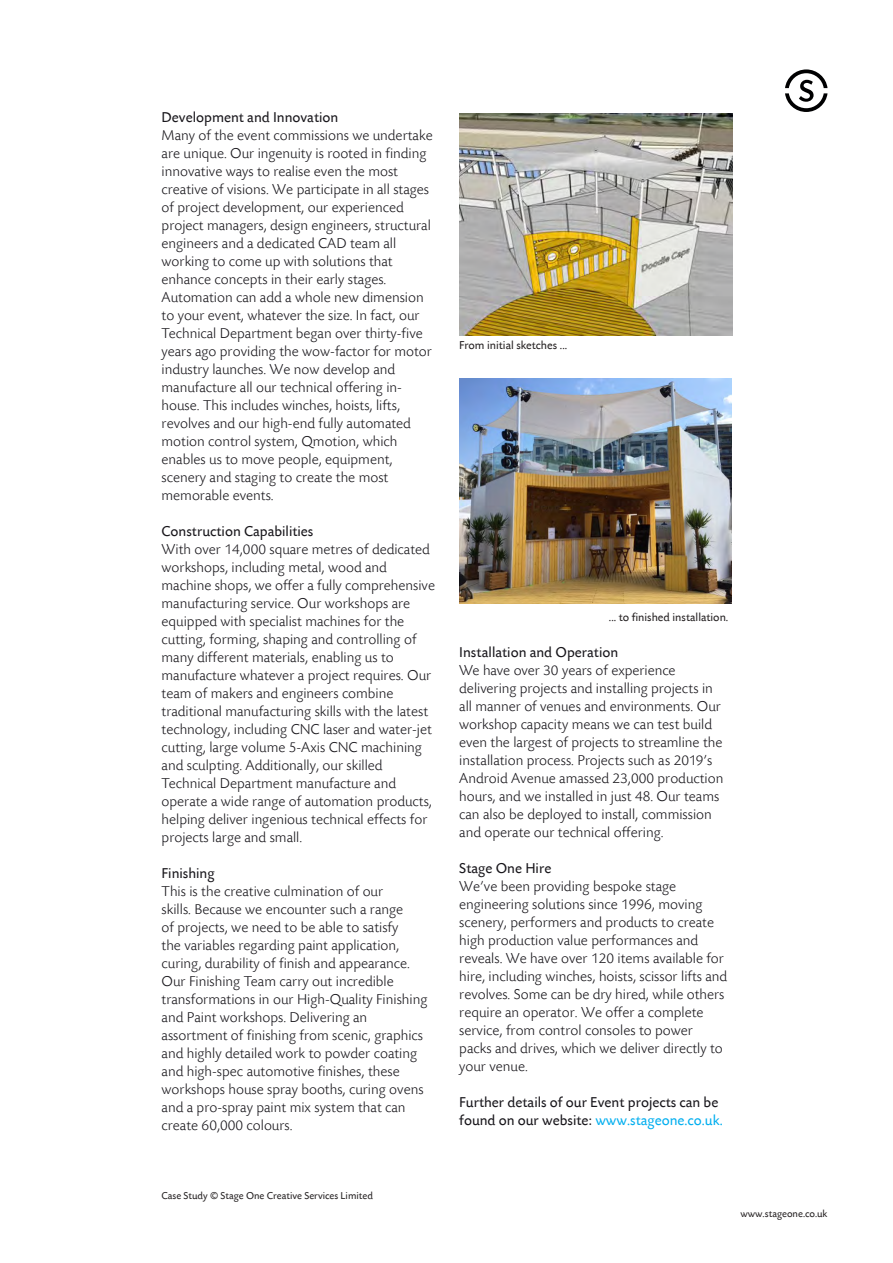
<style>
.page{position:relative;width:893px;height:1263px;background:#fff}
.page>*{position:absolute;margin:0;border:0;box-sizing:border-box;transform-origin:0 0}
.t1{font:300 15px/18px "Today Sans BEF";color:#17151a}
.t2{font:15px/18px "Today Sans BEF";color:#17151a}
.t3{font:12px "Today Sans BEF";color:#231f20}
.t4{font:10.5px "Today Sans BEF";color:#231f20}
.s1{font-weight:400}
.s2{color:#00aeef}
</style>
<div class="page">
<svg style="left:785px;top:69px;width:42px;height:43px"></svg>
<img style="left:459px;top:114px;width:273px;height:222px">
<img style="left:459px;top:379px;width:272px;height:225px">
<p class="t1" style="left:162px;top:109px;width:273px"><span class="s1">Development and Innovation<br></span>Many of the event commissions we undertake are unique. Our ingenuity is rooted in finding innovative ways to realise even the most creative of visions. We participate in all stages of project development, our experienced project managers, design engineers, structural engineers and a dedicated CAD team all working to come up with solutions that enhance concepts in their early stages.<br>Automation can add a whole new dimension to your event, whatever the size. In fact, our Technical Department began over thirty-five years ago providing the wow-factor for motor industry launches. We now develop and manufacture all our technical offering in&shy;house. This includes winches, hoists, lifts, revolves and our high-end fully automated motion control system, Qmotion, which enables us to move people, equipment, scenery and staging to create the most memorable events.</p>
<p class="t1" style="left:162px;top:523px;width:275px"><span class="s1">Construction Capabilities<br></span>With over 14,000 square metres of dedicated workshops, including metal, wood and machine shops, we offer a fully comprehensive manufacturing service. Our workshops are equipped with specialist machines for the cutting, forming, shaping and controlling of many different materials, enabling us to manufacture whatever a project requires. Our team of makers and engineers combine traditional manufacturing skills with the latest technology, including CNC laser and water-jet cutting, large volume 5-Axis CNC machining and sculpting. Additionally, our skilled Technical Department manufacture and operate a wide range of automation products, helping deliver ingenious technical effects for projects large and small.</p>
<p class="t1" style="left:162px;top:865px;width:267px"><span class="s1">Finishing<br></span>This is the creative culmination of our<br>skills. Because we encounter such a range<br>of projects, we need to be able to satisfy<br>the variables regarding paint application, curing, durability of finish and appearance.<br>Our Finishing Team carry out incredible transformations in our High-Quality Finishing and Paint workshops. Delivering an assortment of finishing from scenic, graphics and highly detailed work to powder coating and high-spec automotive finishes, these workshops house spray booths, curing ovens and a pro-spray paint mix system that can create 60,000 colours.</p>
<p class="t4" style="left:162px;top:1190px;width:213px">Case Study © Stage One Creative Services Limited</p>
<p class="t3" style="left:459px;top:339px;width:109px">From initial sketches ...</p>
<p class="t3" style="left:609px;top:611px;width:121px">... to finished installation.</p>
<p class="t1" style="left:459px;top:644px;width:266px"><span class="s1">Installation and Operation<br></span>We have over 30 years of experience delivering projects and installing projects in all manner of venues and environments. Our workshop capacity means we can test build even the largest of projects to streamline the installation process. Projects such as 2019’s Android Avenue amassed 23,000 production hours, and we installed in just 48. Our teams can also be deployed to install, commission and operate our technical offering.</p>
<p class="t1" style="left:459px;top:860px;width:270px"><span class="s1">Stage One Hire<br></span>We’ve been providing bespoke stage engineering solutions since 1996, moving scenery, performers and products to create high production value performances and reveals. We have over 120 items available for hire, including winches, hoists, scissor lifts and revolves. Some can be dry hired, while others require an operator. We offer a complete service, from control consoles to power packs and drives, which we deliver directly to your venue.</p>
<p class="t2" style="left:459px;top:1093px;width:265px">Further details of our Event projects can be found on our website: <span class="s2">www.stageone.co.uk.</span></p>
<p class="t4" style="left:740px;top:1208px;width:89px">www.stageone.co.uk</p>
</div>
